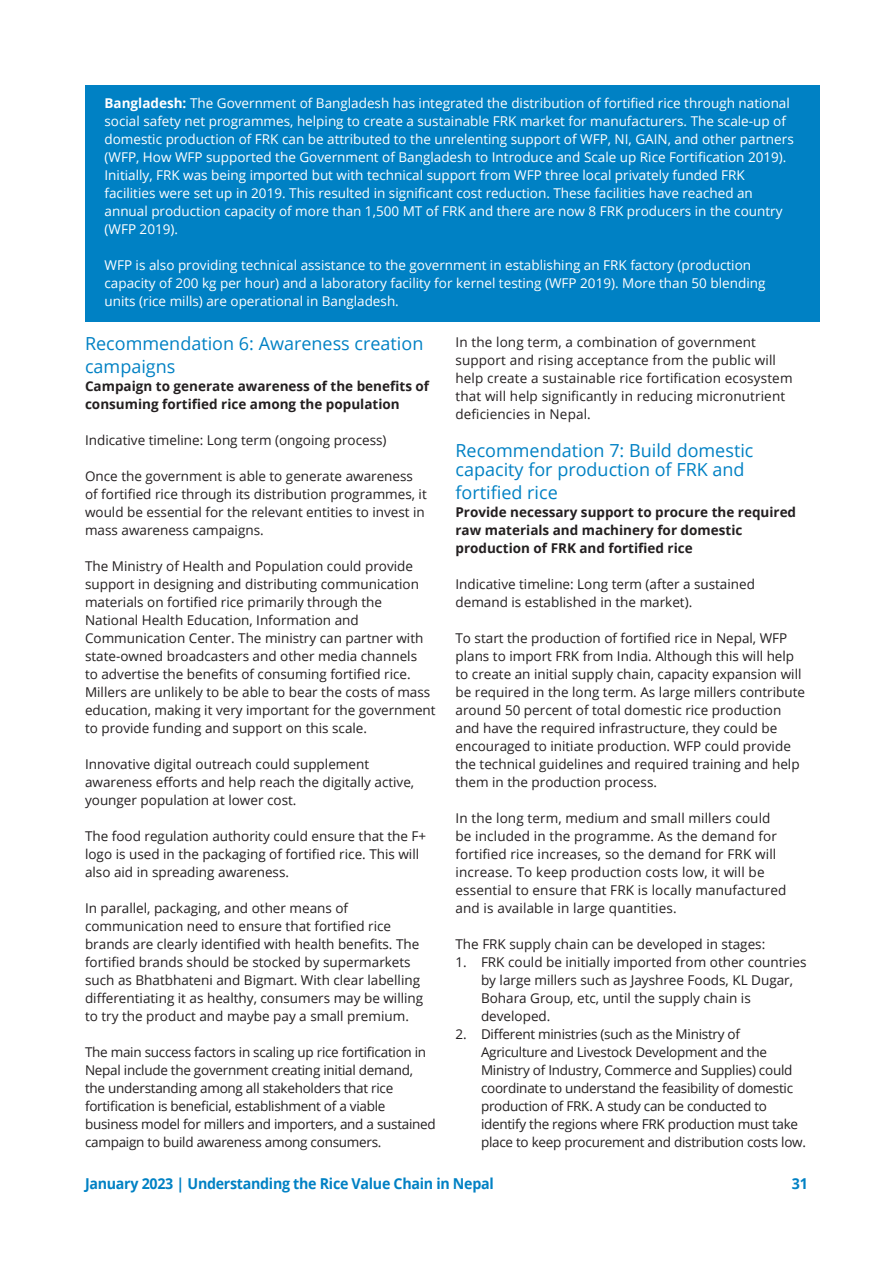
<style>
.page{position:relative;width:893px;height:1263px;background:#fff}
.page>*{position:absolute;margin:0;border:0;box-sizing:border-box;transform-origin:0 0}
.Sub_Title{font:18px/22.5px "Open Sans";color:#0081c4}
.t1{font:700 15px "Open Sans";letter-spacing:-.02em;color:#0081c4;scale:.95 1}
.Body_Copy{font:13.5px/18px "Open Sans";color:#231f20}
.Body_Copy-2{font:13.5px/18px "Open Sans";color:#fff}
.Bullet_Points{font:13.5px/18px "Open Sans";letter-spacing:-.02em;color:#231f20}
.Body_Copy-3{font:13.5px/18px "Open Sans";letter-spacing:-.02em;color:#231f20}
.Body_Copy-4{font:700 13.5px/18px "Open Sans";color:#231f20}
.Bullet_Points-2{font:13.5px/18px "Open Sans";color:#231f20}
.s1{font-weight:700}
</style>
<div class="page">
<div style="left:85px;top:85px;width:735px;height:236px;background:#0081c4"></div>
<p class="Body_Copy-2" style="left:105px;top:94px;width:691px"><span class="s1">Bangladesh:</span> The Government of Bangladesh has integrated the distribution of fortified rice through national social safety net programmes, helping to create a sustainable FRK market for manufacturers. The scale-up of domestic production of FRK can be attributed to the unrelenting support of WFP, NI, GAIN, and other partners (WFP, How WFP supported the Government of Bangladesh to Introduce and Scale up Rice Fortification 2019).</p>
<p class="Body_Copy-2" style="left:105px;top:166px;width:679px">Initially, FRK was being imported but with technical support from WFP three local privately funded FRK facilities were set up in 2019. This resulted in significant cost reduction. These facilities have reached an annual production capacity of more than 1,500 MT of FRK and there are now 8 FRK producers in the country (WFP 2019).</p>
<p class="Body_Copy-2" style="left:105px;top:256px;width:662px">WFP is also providing technical assistance to the government in establishing an FRK factory (production capacity of 200 kg per hour) and a laboratory facility for kernel testing (WFP 2019). More than 50 blending units (rice mills) are operational in Bangladesh.</p>
<p class="Sub_Title" style="left:85px;top:332px;width:340px">Recommendation 6: Awareness creation campaigns</p>
<p class="Body_Copy-4" style="left:85px;top:377px;width:346px">Campaign to generate awareness of the benefits of consuming fortified rice among the population</p>
<p class="Body_Copy" style="left:85px;top:431px;width:303px">Indicative timeline: Long term (ongoing process)</p>
<p class="Body_Copy" style="left:85px;top:467px;width:343px">Once the government is able to generate awareness of fortified rice through its distribution programmes, it would be essential for the relevant entities to invest in mass awareness campaigns.</p>
<p class="Body_Copy" style="left:85px;top:557px;width:352px">The Ministry of Health and Population could provide support in designing and distributing communication materials on fortified rice primarily through the National Health Education, Information and Communication Center. The ministry can partner with state-owned broadcasters and other media channels<br>to advertise the benefits of consuming fortified rice.<br>Millers are unlikely to be able to bear the costs of mass education, making it very important for the government to provide funding and support on this scale.</p>
<p class="Body_Copy" style="left:85px;top:755px;width:331px">Innovative digital outreach could supplement awareness efforts and help reach the digitally active, younger population at lower cost.</p>
<p class="Body_Copy" style="left:85px;top:827px;width:343px">The food regulation authority could ensure that the F+ logo is used in the packaging of fortified rice. This will also aid in spreading awareness.</p>
<p class="Body_Copy" style="left:85px;top:899px;width:340px">In parallel, packaging, and other means of communication need to ensure that fortified rice brands are clearly identified with health benefits. The fortified brands should be stocked by supermarkets such as Bhatbhateni and Bigmart. With clear labelling differentiating it as healthy, consumers may be willing to try the product and maybe pay a small premium.</p>
<p class="Body_Copy-3" style="left:85px;top:1043px;width:352px">The main success factors in scaling up rice fortification in Nepal include the government creating initial demand, the understanding among all stakeholders that rice fortification is beneficial, establishment of a viable business model for millers and importers, and a sustained campaign to build awareness among consumers.</p>
<p class="Body_Copy" style="left:455px;top:333px;width:339px">In the long term, a combination of government support and rising acceptance from the public will help create a sustainable rice fortification ecosystem that will help significantly in reducing micronutrient deficiencies in Nepal.</p>
<p class="Sub_Title" style="left:455px;top:440px;width:299px;line-height:19.5px">Recommendation 7: Build domestic capacity for production of FRK and</p>
<p class="Sub_Title" style="left:455px;top:480px;width:104px">fortified rice</p>
<p class="Body_Copy-4" style="left:455px;top:502px;width:342px">Provide necessary support to procure the required raw materials and machinery for domestic production of FRK and fortified rice</p>
<p class="Body_Copy" style="left:455px;top:574px;width:301px">Indicative timeline: Long term (after a sustained demand is established in the market).</p>
<p class="Body_Copy" style="left:455px;top:628px;width:351px">To start the production of fortified rice in Nepal, WFP plans to import FRK from India. Although this will help to create an initial supply chain, capacity expansion will be required in the long term. As large millers contribute around 50 percent of total domestic rice production and have the required infrastructure, they could be encouraged to initiate production. WFP could provide the technical guidelines and required training and help them in the production process.</p>
<p class="Body_Copy" style="left:455px;top:808px;width:332px">In the long term, medium and small millers could be included in the programme. As the demand for fortified rice increases, so the demand for FRK will increase. To keep production costs low, it will be essential to ensure that FRK is locally manufactured and is available in large quantities.</p>
<p class="Body_Copy" style="left:455px;top:934px;width:311px">The FRK supply chain can be developed in stages:</p>
<p class="Bullet_Points-2" style="left:481px;top:952px;width:327px;text-indent:-26px">1. FRK could be initially imported from other countries by large millers such as Jayshree Foods, KL Dugar, Bohara Group, etc, until the supply chain is developed.</p>
<p class="Bullet_Points" style="left:481px;top:1024px;width:327px;text-indent:-26px">2. Different ministries (such as the Ministry of Agriculture and Livestock Development and the Ministry of Industry, Commerce and Supplies) could coordinate to understand the feasibility of domestic production of FRK. A study can be conducted to identify the regions where FRK production must take place to keep procurement and distribution costs low.</p>
<p class="t1" style="left:85px;top:1173px;width:432px">January 2023 | Understanding the Rice Value Chain in Nepal</p>
<p class="t1" style="left:792px;top:1173px;width:18px">31</p>
</div>
